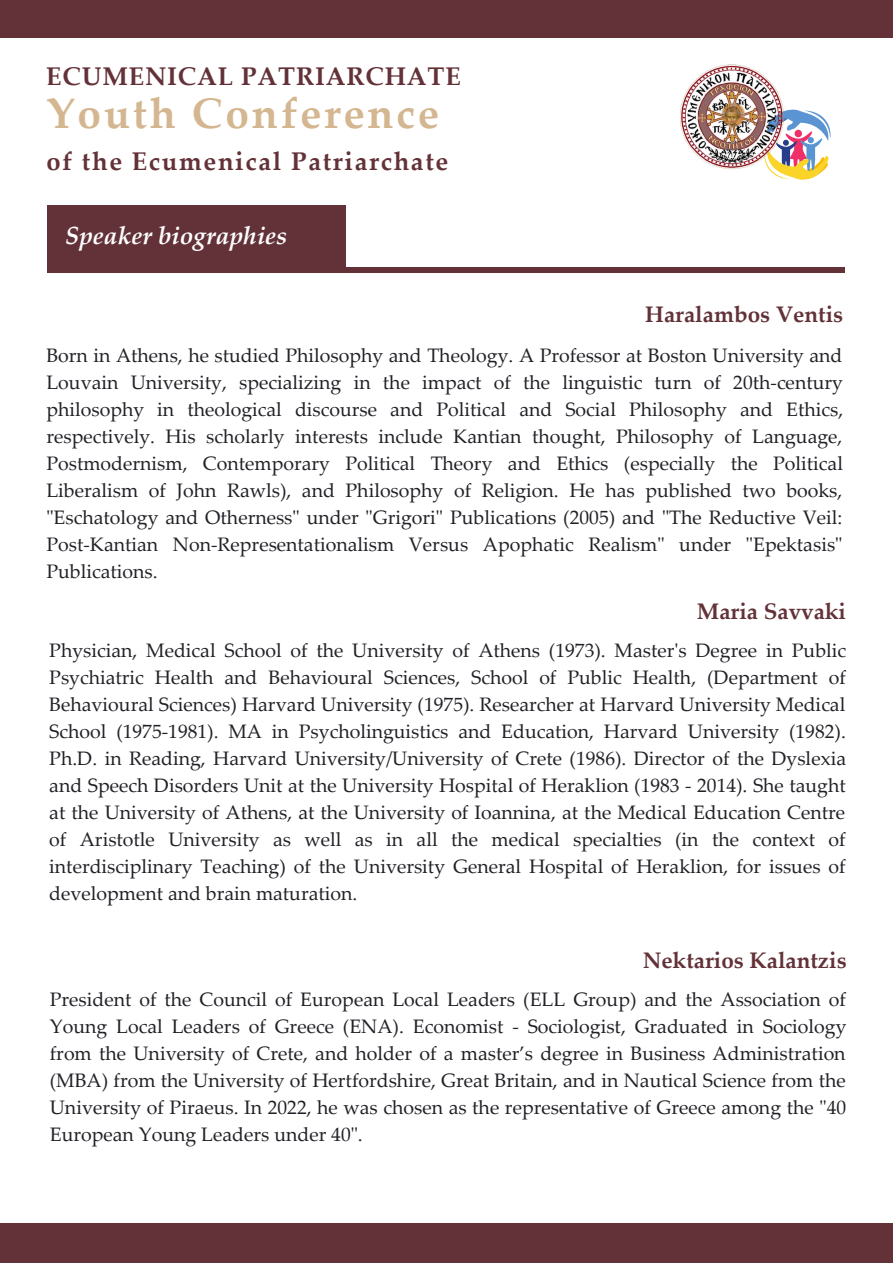
<style>
.page{position:relative;width:893px;height:1264px;background:#fff}
.page>*{position:absolute;margin:0;border:0;box-sizing:border-box;transform-origin:0 0}
.t1{font:700 42.6px "Palatino Linotype";letter-spacing:.065em;color:#d4b791}
.t2{font:700 25.5px "Palatino Linotype";letter-spacing:.065em;color:#633238}
.t3{font:700 25.5px "Palatino Linotype";letter-spacing:.03em;color:#633238}
.t4{font:italic 700 24.75px "Palatino Linotype";color:#fff}
.t5{font:700 22.5px "Palatino Linotype";color:#633238}
.t6{font:19.5px/27px "Palatino Linotype";color:#212227;text-align:justify}
</style>
<div class="page">
<div style="left:48px;top:267px;width:797px;height:6px;background:#633238"></div>
<div style="left:47px;top:205px;width:298px;height:68px;background:#633238"></div>
<div style="left:0;top:1223px;width:892px;height:39px;background:#633238"></div>
<div style="left:0;top:0;width:892px;height:38px;background:#633238"></div>
<svg style="left:769px;top:109px;width:62px;height:71px"></svg>
<img style="left:680px;top:64px;width:104px;height:105px">
<h2 class="t3" style="left:46px;top:66px;width:416px">ECUMENICAL PATRIARCHATE</h2>
<h1 class="t1" style="left:46px;top:97px;width:394px">Youth Conference</h1>
<h2 class="t2" style="left:46px;top:151px;width:403px">of the Ecumenical Patriarchate</h2>
<p class="t4" style="left:65px;top:226px;width:223px">Speaker biographies</p>
<p class="t5" style="left:645px;top:306px;width:199px">Haralambos Ventis</p>
<p class="t6" style="left:46px;top:344px;width:798px">Born in Athens, he studied Philosophy and Theology. A Professor at Boston University and Louvain University, specializing in the impact of the linguistic turn of 20th-century philosophy in theological discourse and Political and Social Philosophy and Ethics, respectively. His scholarly interests include Kantian thought, Philosophy of Language, Postmodernism, Contemporary Political Theory and Ethics (especially the Political Liberalism of John Rawls), and Philosophy of Religion. He has published two books, "Eschatology and Otherness" under "Grigori" Publications (2005) and "The Reductive Veil:<br>Post-Kantian Non-Representationalism Versus Apophatic Realism" under "Epektasis" Publications.</p>
<p class="t5" style="left:696px;top:603px;width:151px">Maria Savvaki</p>
<p class="t6" style="left:49px;top:639px;width:798px">Physician, Medical School of the University of Athens (1973). Master's Degree in Public Psychiatric Health and Behavioural Sciences, School of Public Health, (Department of Behavioural Sciences) Harvard University (1975). Researcher at Harvard University Medical School (1975-1981). MA in Psycholinguistics and Education, Harvard University (1982).<br>Ph.D. in Reading, Harvard University/University of Crete (1986). Director of the Dyslexia and Speech Disorders Unit at the University Hospital of Heraklion (1983 - 2014). She taught at the University of Athens, at the University of Ioannina, at the Medical Education Centre of Aristotle University as well as in all the medical specialties (in the context of interdisciplinary Teaching) of the University General Hospital of Heraklion, for issues of development and brain maturation.</p>
<p class="t5" style="left:642px;top:952px;width:205px">Nektarios Kalantzis</p>
<p class="t6" style="left:50px;top:987px;width:798px">President of the Council of European Local Leaders (ELL Group) and the Association of Young Local Leaders of Greece (ENA). Economist - Sociologist, Graduated in Sociology from the University of Crete, and holder of a master’s degree in Business Administration (MBA) from the University of Hertfordshire, Great Britain, and in Nautical Science from the University of Piraeus. In 2022, he was chosen as the representative of Greece among the "40<br>European Young Leaders under 40".</p>
</div>
